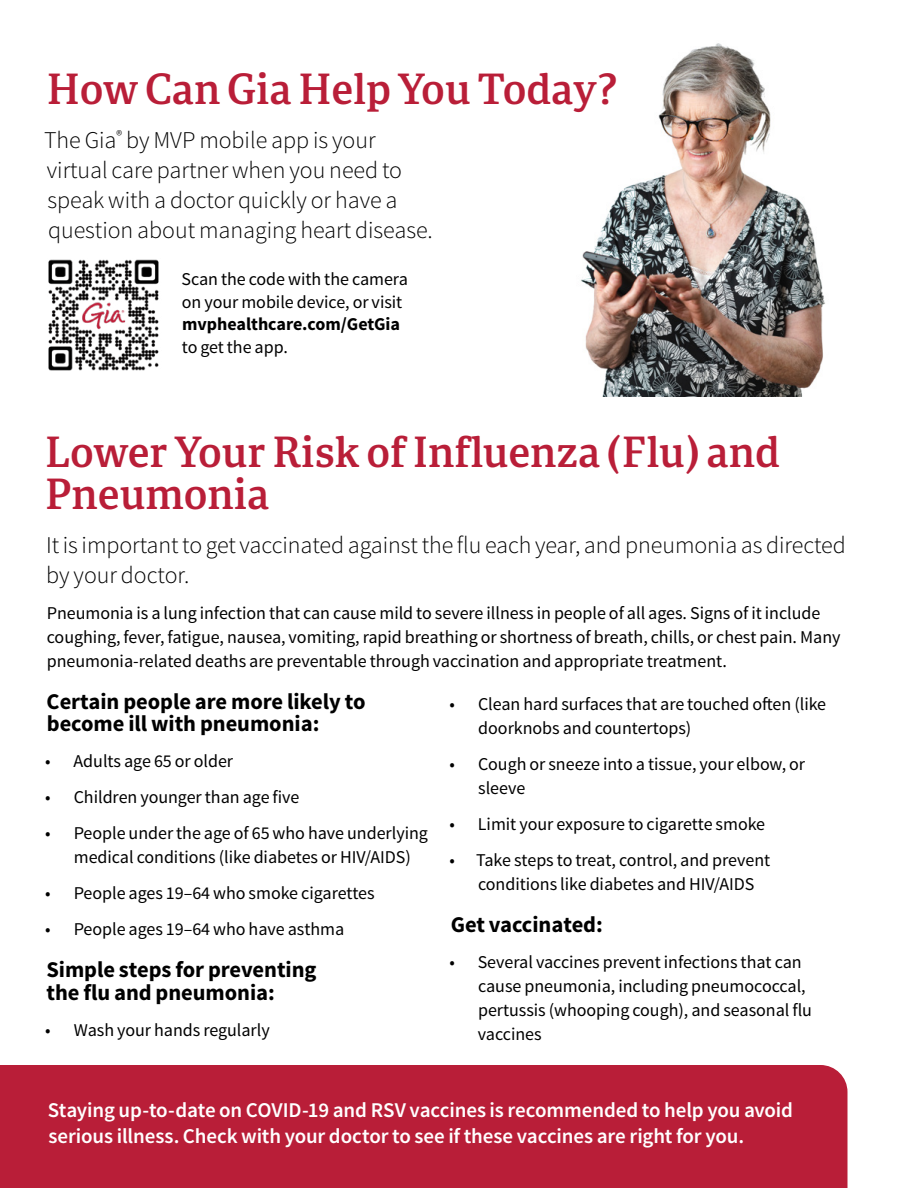
<style>
.page{position:relative;width:918px;height:1188px;background:#fff}
.page>*{position:absolute;margin:0;border:0;box-sizing:border-box;transform-origin:0 0}
.t1{font:42px/42px "Portada Sb";color:#b91e38}
.t2{font:300 24px/30px "Source Sans Pro";color:#000}
.t3{font:700 22.5px/22.5px "Source Sans Pro";color:#000}
.t4{font:600 21px/26.1px "Source Sans Pro";letter-spacing:-.005em;color:#fff}
.t5{font:18px/24px "Source Sans Pro";color:#000}
.t6{font:700 18px "Source Sans Pro";color:#000}
</style>
<div class="page">
<img style="left:581px;top:43px;width:244px;height:353px">
<div style="left:0;top:1065px;width:848px;height:123px;background:#b91e38"></div>
<img style="left:48px;top:259px;width:111px;height:112px">
<h1 class="t1" style="left:47px;top:67px;width:573px">How Can Gia Help You Today?</h1>
<h2 class="t2" style="left:44px;top:125px;width:390px">The Gia<sup>®</sup> by MVP mobile app is your virtual care partner when you need to speak with a doctor quickly or have a question about managing heart disease.</h2>
<p class="t5" style="left:182px;top:269px;width:228px;line-height:22.5px">Scan the code with the camera on your mobile device, or visit</p>
<p class="t6" style="left:182px;top:313px;width:220px">mvphealthcare.com/GetGia</p>
<p class="t5" style="left:182px;top:335px;width:108px">to get the app.</p>
<h1 class="t1" style="left:45px;top:430px;width:736px">Lower Your Risk of Influenza (Flu) and<br>Pneumonia</h1>
<h2 class="t2" style="left:46px;top:530px;width:801px">It is important to get vaccinated against the flu each year, and pneumonia as directed by your doctor.</h2>
<p class="t5" style="left:47px;top:601px;width:795px">Pneumonia is a lung infection that can cause mild to severe illness in people of all ages. Signs of it include coughing, fever, fatigue, nausea, vomiting, rapid breathing or shortness of breath, chills, or chest pain. Many pneumonia-related deaths are preventable through vaccination and appropriate treatment.</p>
<p class="t3" style="left:47px;top:691px;width:320px">Certain people are more likely to become ill with pneumonia:</p>
<p class="t5" style="left:45px;top:750px;width:190px">• Adults age 65 or older</p>
<p class="t5" style="left:45px;top:786px;width:256px">• Children younger than age five</p>
<p class="t5" style="left:74px;top:822px;width:356px;text-indent:-29px">• People under the age of 65 who have underlying medical conditions (like diabetes or HIV/AIDS)</p>
<p class="t5" style="left:45px;top:882px;width:331px">• People ages 19–64 who smoke cigarettes</p>
<p class="t5" style="left:45px;top:918px;width:301px">• People ages 19–64 who have asthma</p>
<p class="t3" style="left:46px;top:959px;width:272px">Simple steps for preventing the flu and pneumonia:</p>
<p class="t5" style="left:45px;top:1018px;width:226px">• Wash your hands regularly</p>
<p class="t5" style="left:478px;top:693px;width:349px;text-indent:-29px">• Clean hard surfaces that are touched often (like doorknobs and countertops)</p>
<p class="t5" style="left:478px;top:753px;width:329px;text-indent:-29px">• Cough or sneeze into a tissue, your elbow, or sleeve</p>
<p class="t5" style="left:449px;top:813px;width:317px">• Limit your exposure to cigarette smoke</p>
<p class="t5" style="left:478px;top:849px;width:294px;text-indent:-29px">• Take steps to treat, control, and prevent conditions like diabetes and HIV/AIDS</p>
<p class="t3" style="left:451px;top:914px;width:154px">Get vaccinated:</p>
<p class="t5" style="left:478px;top:951px;width:336px;text-indent:-28px">• Several vaccines prevent infections that can cause pneumonia, including pneumococcal, pertussis (whooping cough), and seasonal flu vaccines</p>
<p class="t4" style="left:48px;top:1097px;width:747px">Staying up-to-date on COVID-19 and RSV vaccines is recommended to help you avoid serious illness. Check with your doctor to see if these vaccines are right for you.</p>
</div>
